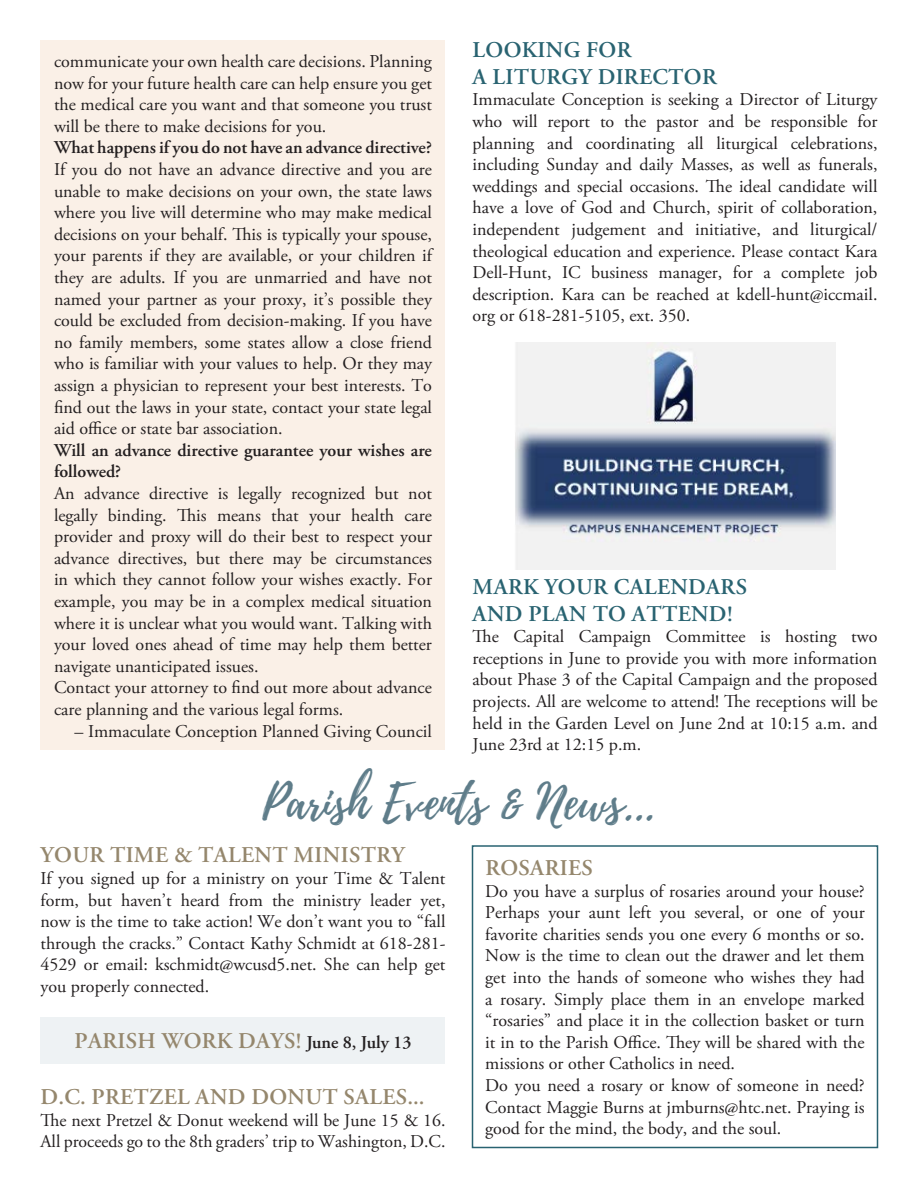
<style>
.page{position:relative;width:918px;height:1188px;background:#fff}
.page>*{position:absolute;margin:0;border:0;box-sizing:border-box;transform-origin:0 0}
.t1{font:48px "Playlist Script";color:#5f7d8a}
.t2{font:600 22.5px "Adobe Garamond Pro";letter-spacing:.015em;color:#95876d}
.t3{font:600 22.5px/27px "Adobe Garamond Pro";letter-spacing:.015em;color:#296371}
.t4{font:18px/21.6px "Adobe Garamond Pro";color:#231f20;text-align:justify}
.t5{font:600 18px/21.6px "Adobe Garamond Pro";color:#231f20}
.s1{font-size:18px;color:#231f20}
</style>
<div class="page">
<div style="left:40px;top:40px;width:406px;height:710px;background:#faf0e7"></div>
<div style="left:40px;top:1017px;width:406px;height:46px;background:#eef2f4"></div>
<img style="left:515px;top:342px;width:320px;height:228px">
<div style="left:472px;top:845px;width:406px;height:303px;border:2px solid #296371"></div>
<p class="t4" style="left:54px;top:51px;width:380px">communicate your own health care decisions. Planning now for your future health care can help ensure you get the medical care you want and that someone you trust will be there to make decisions for you.</p>
<p class="t5" style="left:54px;top:137px;width:379px">What happens if you do not have an advance directive?</p>
<p class="t4" style="left:54px;top:159px;width:382px">If you do not have an advance directive and you are unable to make decisions on your own, the state laws where you live will determine who may make medical decisions on your behalf. This is typically your spouse, your parents if they are available, or your children if they are adults. If you are unmarried and have not named your partner as your proxy, it’s possible they could be excluded from decision-making. If you have no family members, some states allow a close friend who is familiar with your values to help. Or they may assign a physician to represent your best interests. To find out the laws in your state, contact your state legal aid office or state bar association.</p>
<p class="t5" style="left:54px;top:440px;width:379px">Will an advance directive guarantee your wishes are followed?</p>
<p class="t4" style="left:54px;top:483px;width:380px">An advance directive is legally recognized but not legally binding. This means that your health care provider and proxy will do their best to respect your advance directives, but there may be circumstances in which they cannot follow your wishes exactly. For example, you may be in a complex medical situation where it is unclear what you would want. Talking with your loved ones ahead of time may help them better navigate unanticipated issues.</p>
<p class="t4" style="left:54px;top:678px;width:379px">Contact your attorney to find out more about advance care planning and the various legal forms.</p>
<p class="t4" style="left:75px;top:721px;width:359px">– Immaculate Conception Planned Giving Council</p>
<p class="t3" style="left:473px;top:36px;width:246px">LOOKING FOR<br>A LITURGY DIRECTOR</p>
<p class="t4" style="left:472px;top:90px;width:407px">Immaculate Conception is seeking a Director of Liturgy who will report to the pastor and be responsible for planning and coordinating all liturgical celebrations, including Sunday and daily Masses, as well as funerals, weddings and special occasions. The ideal candidate will have a love of God and Church, spirit of collaboration, independent judgement and initiative, and liturgical/ theological education and experience. Please contact Kara Dell-Hunt, IC business manager, for a complete job description. Kara can be reached at kdell-hunt@iccmail. org or 618-281-5105, ext. 350.</p>
<p class="t3" style="left:473px;top:573px;width:276px">MARK YOUR CALENDARS</p>
<p class="t3" style="left:473px;top:600px;width:262px">AND PLAN TO ATTEND!</p>
<p class="t4" style="left:472px;top:626px;width:407px">The Capital Campaign Committee is hosting two receptions in June to provide you with more information about Phase 3 of the Capital Campaign and the proposed projects. All are welcome to attend! The receptions will be held in the Garden Level on June 2nd at 10:15 a.m. and June 23rd at 12:15 p.m.</p>
<p class="t1" style="left:263px;top:768px;width:394px">Parish Events &amp; News...</p>
<p class="t2" style="left:41px;top:842px;width:366px">YOUR TIME &amp; TALENT MINISTRY</p>
<p class="t4" style="left:40px;top:868px;width:406px">If you signed up for a ministry on your Time &amp; Talent form, but haven’t heard from the ministry leader yet, now is the time to take action! We don’t want you to “fall through the cracks.” Contact Kathy Schmidt at 618-281- 4529 or email: kschmidt@wcusd5.net. She can help get you properly connected.</p>
<p class="t2" style="left:75px;top:1028px;width:338px">PARISH WORK DAYS! <span class="s1">June 8, July 13</span></p>
<p class="t2" style="left:41px;top:1084px;width:385px">D.C. PRETZEL AND DONUT SALES...</p>
<p class="t4" style="left:40px;top:1110px;width:407px">The next Pretzel &amp; Donut weekend will be June 15 &amp; 16.<br>All proceeds go to the 8th graders’ trip to Washington, D.C.</p>
<p class="t2" style="left:485px;top:855px;width:109px">ROSARIES</p>
<p class="t4" style="left:485px;top:881px;width:381px">Do you have a surplus of rosaries around your house?<br>Perhaps your aunt left you several, or one of your favorite charities sends you one every 6 months or so.<br>Now is the time to clean out the drawer and let them get into the hands of someone who wishes they had a rosary. Simply place them in an envelope marked “rosaries” and place it in the collection basket or turn it in to the Parish Office. They will be shared with the missions or other Catholics in need.</p>
<p class="t4" style="left:485px;top:1075px;width:381px">Do you need a rosary or know of someone in need?<br>Contact Maggie Burns at jmburns@htc.net. Praying is good for the mind, the body, and the soul.</p>
</div>
